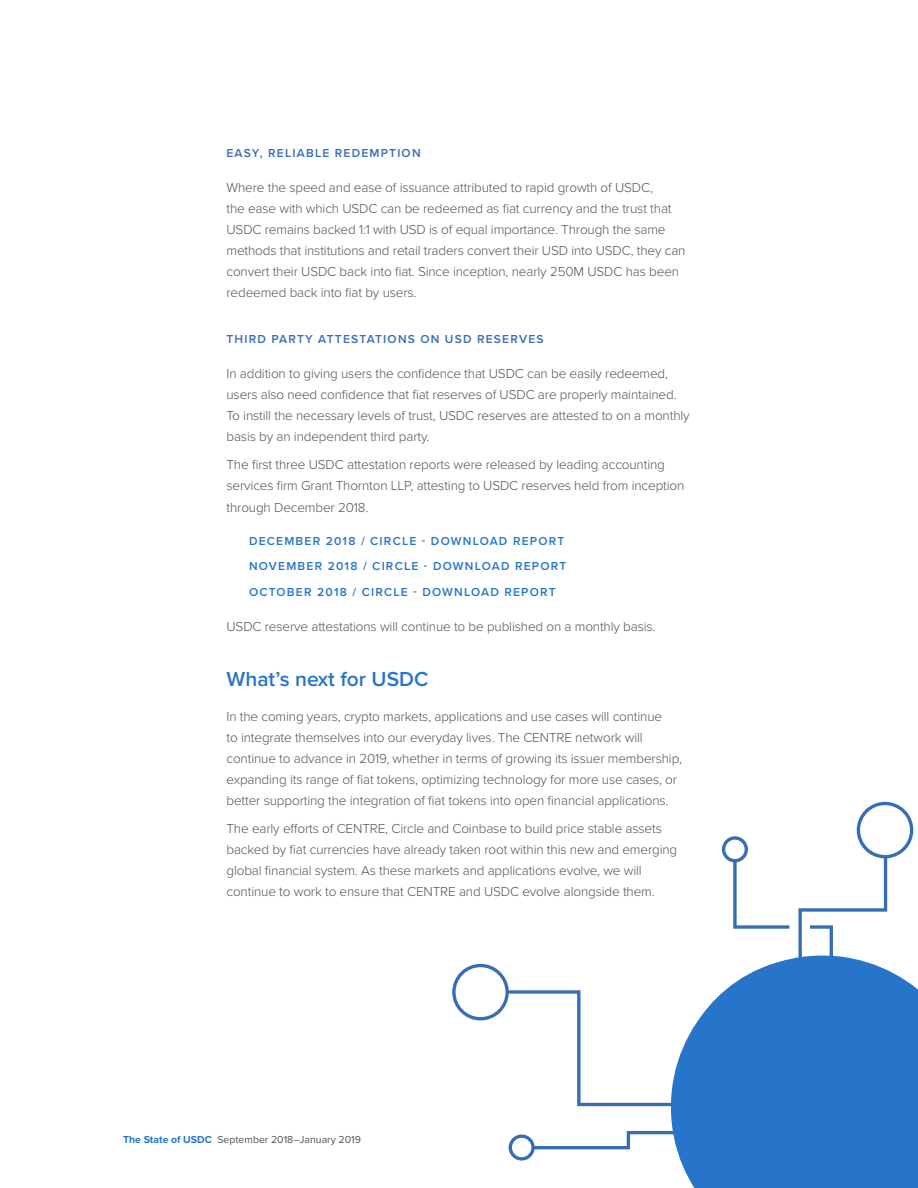
<style>
.page{position:relative;width:918px;height:1188px;background:#fff}
.page>*{position:absolute;margin:0;border:0;box-sizing:border-box;transform-origin:0 0}
.t1{font:600 21px "Proxima Nova";color:#2775ca}
.t2{font:300 13.5px/21px "Proxima Nova";letter-spacing:-.01em;color:#545252}
.t3{font:600 12px/25.5px "Proxima Nova";letter-spacing:.1em;color:#2775ca}
.t4{font:600 12px "Proxima Nova";letter-spacing:.1em;color:#366db4}
.t5{font:10.5px "Proxima Nova";color:#545252}
.s1{font-weight:700;color:#2775ca}
</style>
<div class="page">
<svg style="left:452px;top:836px;width:323px;height:325px"></svg>
<svg style="left:775px;top:802px;width:139px;height:154px"></svg>
<svg style="left:671px;top:956px;width:247px;height:232px;background:#3f84cf"></svg>
<p class="t4" style="left:226px;top:144px;width:196px">EASY, RELIABLE REDEMPTION</p>
<p class="t2" style="left:226px;top:177px;width:461px">Where the speed and ease of issuance attributed to rapid growth of USDC,<br>the ease with which USDC can be redeemed as fiat currency and the trust that USDC remains backed 1:1 with USD is of equal importance. Through the same methods that institutions and retail traders convert their USD into USDC, they can convert their USDC back into fiat. Since inception, nearly 250M USDC has been redeemed back into fiat by users.</p>
<p class="t4" style="left:226px;top:330px;width:319px">THIRD PARTY ATTESTATIONS ON USD RESERVES</p>
<p class="t2" style="left:226px;top:363px;width:465px">In addition to giving users the confidence that USDC can be easily redeemed, users also need confidence that fiat reserves of USDC are properly maintained.<br>To instill the necessary levels of trust, USDC reserves are attested to on a monthly basis by an independent third party.</p>
<p class="t2" style="left:226px;top:453px;width:459px">The first three USDC attestation reports were released by leading accounting services firm Grant Thornton LLP, attesting to USDC reserves held from inception through December 2018.</p>
<p class="t3" style="left:249px;top:528px;width:319px">DECEMBER 2018 / CIRCLE - DOWNLOAD REPORT<br>NOVEMBER 2018 / CIRCLE - DOWNLOAD REPORT<br>OCTOBER 2018 / CIRCLE - DOWNLOAD REPORT</p>
<p class="t2" style="left:226px;top:615px;width:431px">USDC reserve attestations will continue to be published on a monthly basis.</p>
<h1 class="t1" style="left:226px;top:663px;width:203px">What’s next for USDC</h1>
<p class="t2" style="left:226px;top:705px;width:457px">In the coming years, crypto markets, applications and use cases will continue<br>to integrate themselves into our everyday lives. The CENTRE network will continue to advance in 2019, whether in terms of growing its issuer membership, expanding its range of fiat tokens, optimizing technology for more use cases, or better supporting the integration of fiat tokens into open financial applications.</p>
<p class="t2" style="left:226px;top:817px;width:452px">The early efforts of CENTRE, Circle and Coinbase to build price stable assets backed by fiat currencies have already taken root within this new and emerging global financial system. As these markets and applications evolve, we will continue to work to ensure that CENTRE and USDC evolve alongside them.</p>
<p class="t5" style="left:123px;top:1131px;width:239px"><span class="s1">The State of USDC</span> September 2018–January 2019</p>
</div>
